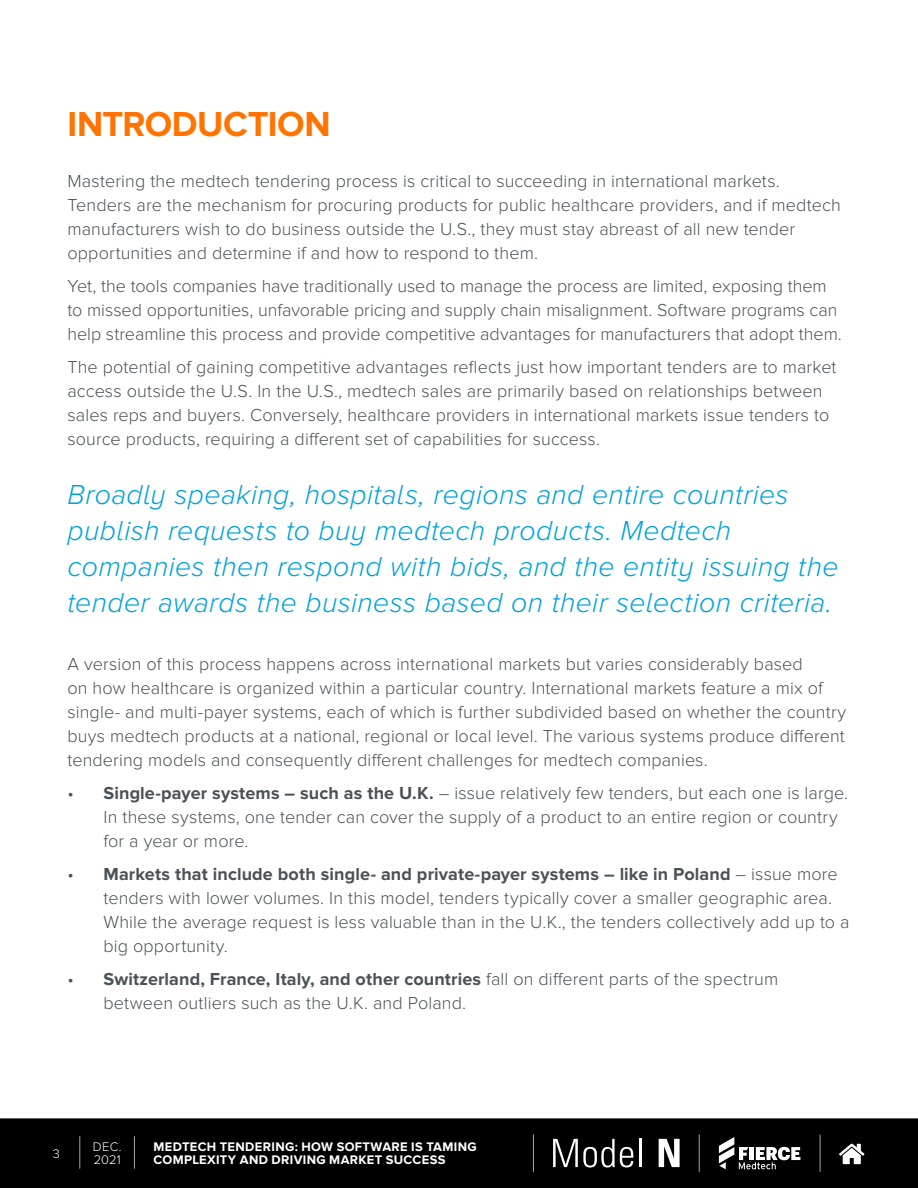
<style>
.page{position:relative;width:918px;height:1188px;background:#fff}
.page>*{position:absolute;margin:0;border:0;box-sizing:border-box;transform-origin:0 0}
.t1{font:700 36px "Proxima Nova";letter-spacing:-.015em;color:#ff7300}
.t2{font:italic 300 28.5px/36px "Proxima Nova A";letter-spacing:.01em;color:#00a1d9}
.t3{font:300 18px/24px "Proxima Nova";letter-spacing:.005em;color:#4a5157}
.t4{font:700 12.9px/13.5px "Proxima Nova";letter-spacing:.025em;color:#fff}
.t5{font:300 12.9px/13.5px "Proxima Nova";letter-spacing:.02em;color:#fff}
.s1{font-weight:700}
</style>
<div class="page">
<div style="left:0;top:1118px;width:918px;height:70px;background:#000"></div>
<hr style="left:533px;top:1135px;width:1px;height:37px;background:#a4a8ab">
<hr style="left:699px;top:1135px;width:1px;height:37px;background:#a4a8ab">
<hr style="left:820px;top:1135px;width:1px;height:37px;background:#a4a8ab">
<hr style="left:79px;top:1136px;width:1px;height:33px;background:#a4a8ab">
<svg style="left:839px;top:1144px;width:25px;height:20px"></svg>
<hr style="left:134px;top:1136px;width:1px;height:33px;background:#a4a8ab">
<svg style="left:553px;top:1139px;width:80px;height:29px"></svg>
<hr style="left:639px;top:1139px;width:3px;height:28px;background:#fff">
<svg style="left:659px;top:1139px;width:21px;height:28px"></svg>
<svg style="left:719px;top:1137px;width:81px;height:32px"></svg>
<h1 class="t1" style="left:68px;top:104px;width:265px">INTRODUCTION</h1>
<p class="t3" style="left:68px;top:170px;width:775px">Mastering the medtech tendering process is critical to succeeding in international markets.<br>Tenders are the mechanism for procuring products for public healthcare providers, and if medtech manufacturers wish to do business outside the U.S., they must stay abreast of all new tender opportunities and determine if and how to respond to them.</p>
<p class="t3" style="left:68px;top:275px;width:776px">Yet, the tools companies have traditionally used to manage the process are limited, exposing them to missed opportunities, unfavorable pricing and supply chain misalignment. Software programs can help streamline this process and provide competitive advantages for manufacturers that adopt them.</p>
<p class="t3" style="left:68px;top:356px;width:771px">The potential of gaining competitive advantages reflects just how important tenders are to market access outside the U.S. In the U.S., medtech sales are primarily based on relationships between sales reps and buyers. Conversely, healthcare providers in international markets issue tenders to source products, requiring a different set of capabilities for success.</p>
<h2 class="t2" style="left:68px;top:476px;width:773px">Broadly speaking, hospitals, regions and entire countries publish requests to buy medtech products. Medtech companies then respond with bids, and the entity issuing the tender awards the business based on their selection criteria.</h2>
<p class="t3" style="left:68px;top:652px;width:780px">A version of this process happens across international markets but varies considerably based<br>on how healthcare is organized within a particular country. International markets feature a mix of single- and multi-payer systems, each of which is further subdivided based on whether the country buys medtech products at a national, regional or local level. The various systems produce different tendering models and consequently different challenges for medtech companies.</p>
<p class="t3" style="left:104px;top:781px;width:746px;text-indent:-36px">• <span class="s1">Single-payer systems – such as the U.K.</span> – issue relatively few tenders, but each one is large.<br>In these systems, one tender can cover the supply of a product to an entire region or country for a year or more.</p>
<p class="t3" style="left:104px;top:862px;width:748px;text-indent:-36px">• <span class="s1">Markets that include both single- and private-payer systems – like in Poland</span> – issue more tenders with lower volumes. In this model, tenders typically cover a smaller geographic area.<br>While the average request is less valuable than in the U.K., the tenders collectively add up to a big opportunity.</p>
<p class="t3" style="left:104px;top:967px;width:676px;text-indent:-36px">• <span class="s1">Switzerland, France, Italy, and other countries</span> fall on different parts of the spectrum between outliers such as the U.K. and Poland.</p>
<p class="t5" style="left:53px;top:1147px;width:9px">3</p>
<p class="t5" style="left:93px;top:1140px;width:30px">DEC.<br>2021</p>
<p class="t4" style="left:154px;top:1140px;width:325px">MEDTECH TENDERING: HOW SOFTWARE IS TAMING<br>COMPLEXITY AND DRIVING MARKET SUCCESS</p>
</div>
